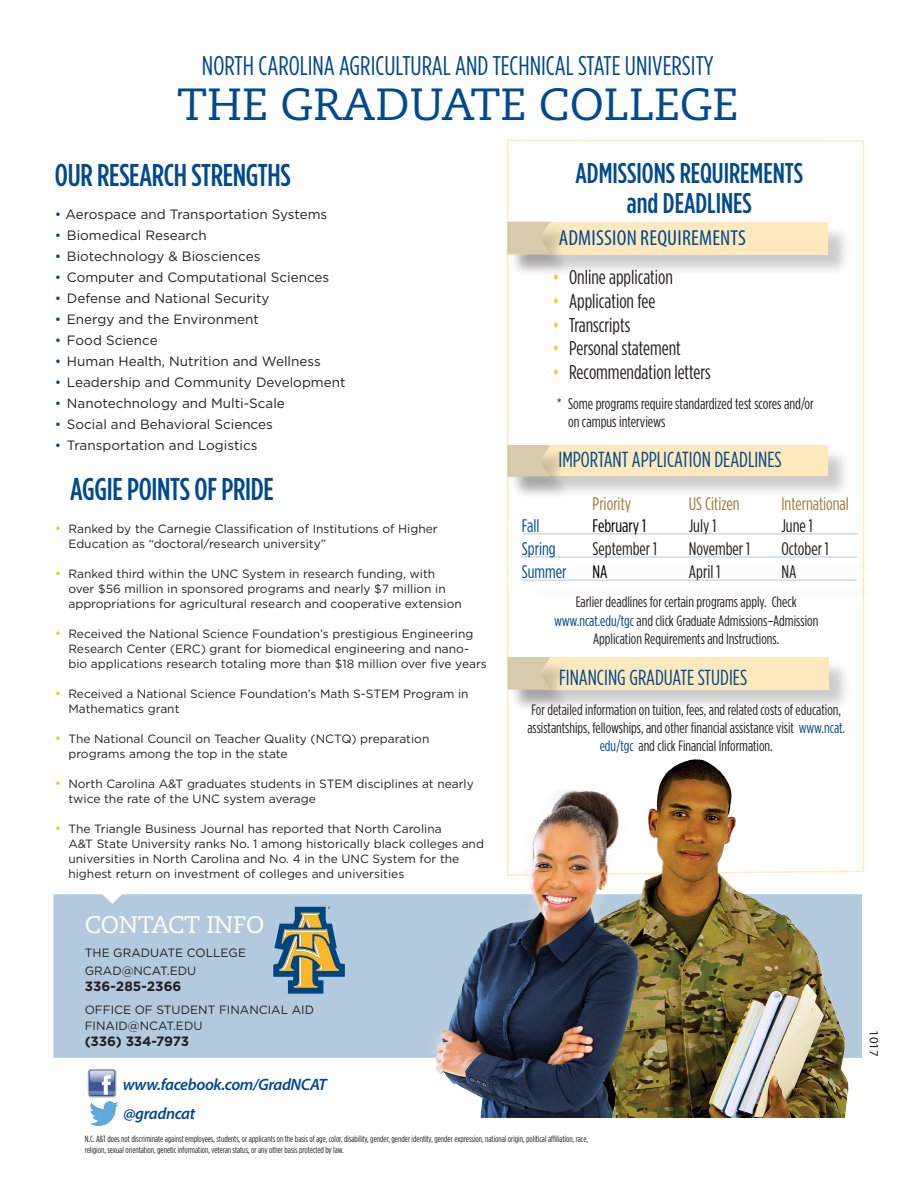
<style>
.page{position:relative;width:918px;height:1188px;background:#fff}
.page>*{position:absolute;margin:0;border:0;box-sizing:border-box;transform-origin:0 0}
.t1{font:45px "Caecilia";color:#004a8d}
.t2{font:500 condensed 31.5px "Gotham HTF";letter-spacing:-.01em;color:#004a8d}
.t3{font:500 condensed 28.5px "Gotham HTF";color:#004a8d}
.t4{font:condensed 27px "Gotham HTF";color:#004a8d}
.t5{font:24px "Caecilia";letter-spacing:-.01em;color:#fff}
.t6{font:condensed 21.75px "Gotham HTF";color:#004a8d}
.t7{font:condensed 21.75px "Myriad Pro";letter-spacing:.01em;color:#004a8d}
.t8{font:condensed 19.95px "Gotham HTF";color:#231f20}
.t9{font:condensed 18.15px "Gotham HTF";color:#231f20}
.t10{font:condensed 18.15px "Gotham HTF";color:#9c7c36}
.t11{font:condensed 18.15px "Gotham HTF";color:#004a8d}
.t12{font:condensed 18.15px "Gotham HTF";color:#000}
.t13{font:italic 600 16.5px "Myriad Pro";letter-spacing:-.025em;color:#004a8d}
.t14{font:condensed 15.45px "Gotham HTF";color:#231f20}
.t15{font:condensed 15px/18.1px "Gotham HTF";color:#231f20;text-align:center}
.t16{font:13.5px "Gotham HTF";color:#231f20}
.t17{font:700 13.5px "Gotham HTF";letter-spacing:-.005em;color:#231f20}
.t18{font:12.75px "Myriad Pro";color:#231f20}
.t19{font:12px/15px "Gotham HTF";color:#231f20}
.t20{font:condensed 9px/10.8px "Gotham HTF";color:#231f20}
.s1{color:#004a8d}
.s2{font-size:13.5px;color:#fec422}
.s3{color:#fec422}
.s4{color:#004583}
</style>
<div class="page">
<svg style="left:507px;top:139px;width:358px;height:619px"></svg>
<div style="left:53px;top:894px;width:368px;height:164px;background:#b3c9dd"></div>
<img style="left:421px;top:758px;width:444px;height:360px">
<svg style="left:273px;top:907px;width:72px;height:87px;background:#86958c"></svg>
<img style="left:89px;top:1102px;width:30px;height:23px">
<img style="left:87px;top:1069px;width:30px;height:28px">
<div style="left:510px;top:225px;width:341px;height:52px;background:#231f20;opacity:.75"></div>
<div style="left:508px;top:222px;width:320px;height:32px;background:#fee9be"></div>
<div style="left:510px;top:448px;width:341px;height:50px;background:#231f20;opacity:.75"></div>
<div style="left:508px;top:445px;width:320px;height:30px;background:#fee9be"></div>
<div style="left:511px;top:660px;width:341px;height:52px;background:#231f20;opacity:.75"></div>
<div style="left:508px;top:657px;width:320px;height:32px;background:#fee9be"></div>
<div style="left:510px;top:224px;width:62px;height:52px;background:#231f20;opacity:.75"></div>
<svg style="left:508px;top:222px;width:43px;height:32px"></svg>
<div style="left:510px;top:448px;width:62px;height:52px;background:#231f20;opacity:.75"></div>
<svg style="left:508px;top:445px;width:43px;height:32px"></svg>
<div style="left:510px;top:660px;width:62px;height:52px;background:#231f20;opacity:.75"></div>
<svg style="left:508px;top:657px;width:43px;height:32px"></svg>
<hr style="left:523px;top:533px;width:335px;height:1px;background:#004a8d">
<div style="left:526px;top:582px;width:352px;height:21px;background:#fdfdfd"></div>
<hr style="left:522px;top:580px;width:335px;height:1px;background:#004a8d">
<div style="left:526px;top:559px;width:352px;height:21px;background:#fdfdfd"></div>
<hr style="left:522px;top:557px;width:335px;height:1px;background:#004a8d">
<img style="left:716px;top:515px;width:16px;height:18px">
<img style="left:750px;top:538px;width:16px;height:18px">
<p class="t4" style="left:202px;top:51px;width:513px">NORTH CAROLINA AGRICULTURAL AND TECHNICAL STATE UNIVERSITY</p>
<p class="t1" style="left:177px;top:79px;width:563px">THE GRADUATE COLLEGE</p>
<p class="t2" style="left:55px;top:157px;width:237px">OUR RESEARCH STRENGTHS</p>
<p class="t16" style="left:55px;top:206px;width:274px"><span class="s1">•</span> Aerospace and Transportation Systems</p>
<p class="t16" style="left:55px;top:227px;width:153px"><span class="s1">•</span> Biomedical Research</p>
<p class="t16" style="left:55px;top:248px;width:207px"><span class="s1">•</span> Biotechnology &amp; Biosciences</p>
<p class="t16" style="left:55px;top:269px;width:276px"><span class="s1">•</span> Computer and Computational Sciences</p>
<p class="t16" style="left:55px;top:290px;width:216px"><span class="s1">•</span> Defense and National Security</p>
<p class="t16" style="left:55px;top:311px;width:205px"><span class="s1">•</span> Energy and the Environment</p>
<p class="t16" style="left:55px;top:332px;width:104px"><span class="s1">•</span> Food Science</p>
<p class="t16" style="left:55px;top:353px;width:267px"><span class="s1">•</span> Human Health, Nutrition and Wellness</p>
<p class="t16" style="left:55px;top:374px;width:292px"><span class="s1">•</span> Leadership and Community Development</p>
<p class="t16" style="left:55px;top:395px;width:232px"><span class="s1">•</span> Nanotechnology and Multi-Scale</p>
<p class="t16" style="left:55px;top:416px;width:219px"><span class="s1">•</span> Social and Behavioral Sciences</p>
<p class="t16" style="left:55px;top:437px;width:204px"><span class="s1">•</span> Transportation and Logistics</p>
<p class="t2" style="left:70px;top:472px;width:205px">AGGIE POINTS OF PRIDE</p>
<p class="t19" style="left:68px;top:521px;width:371px;text-indent:-14px"><span class="s2">•</span> Ranked by the Carnegie Classification of Institutions of Higher<br>Education as “doctoral/research university”</p>
<p class="t19" style="left:68px;top:566px;width:395px;text-indent:-14px"><span class="s2">•</span> Ranked third within the UNC System in research funding, with over $56 million in sponsored programs and nearly $7 million in appropriations for agricultural research and cooperative extension</p>
<p class="t19" style="left:55px;top:626px;width:420px"><span class="s2">•</span> Received the National Science Foundation’s prestigious Engineering</p>
<p class="t19" style="left:68px;top:641px;width:420px">Research Center (ERC) grant for biomedical engineering and nano&shy;bio applications research totaling more than $18 million over five years</p>
<p class="t19" style="left:68px;top:686px;width:402px;text-indent:-14px"><span class="s2">•</span> Received a National Science Foundation’s Math S-STEM Program in<br>Mathematics grant</p>
<p class="t19" style="left:55px;top:731px;width:376px"><span class="s2">•</span> The National Council on Teacher Quality (NCTQ) preparation</p>
<p class="t19" style="left:68px;top:746px;width:221px">programs among the top in the state</p>
<p class="t19" style="left:68px;top:776px;width:407px;text-indent:-14px"><span class="s2">•</span> North Carolina A&amp;T graduates students in STEM disciplines at nearly twice the rate of the UNC system average</p>
<p class="t19" style="left:55px;top:821px;width:388px"><span class="s2">•</span> The Triangle Business Journal has reported that North Carolina</p>
<p class="t19" style="left:68px;top:836px;width:417px">A&amp;T State University ranks No. 1 among historically black colleges and universities in North Carolina and No. 4 in the UNC System for the highest return on investment of colleges and universities</p>
<p class="t5" style="left:85px;top:911px;width:181px">CONTACT INFO</p>
<p class="t19" style="left:85px;top:945px;width:163px">THE GRADUATE COLLEGE</p>
<p class="t19" style="left:85px;top:963px;width:113px">GRAD@NCAT.EDU</p>
<p class="t17" style="left:85px;top:978px;width:98px">336-285-2366</p>
<p class="t19" style="left:85px;top:1002px;width:231px">OFFICE OF STUDENT FINANCIAL AID</p>
<p class="t19" style="left:85px;top:1018px;width:119px">FINAID@NCAT.EDU</p>
<p class="t17" style="left:85px;top:1034px;width:106px">(336) 334-7973</p>
<p class="t13" style="left:123px;top:1074px;width:205px">www.facebook.com/GradNCAT</p>
<p class="t13" style="left:124px;top:1103px;width:73px">@gradncat</p>
<p class="t3" style="left:576px;top:157px;width:229px">ADMISSIONS REQUIREMENTS</p>
<p class="t3" style="left:627px;top:187px;width:127px">and DEADLINES</p>
<p class="t7" style="left:559px;top:225px;width:189px">ADMISSION REQUIREMENTS</p>
<p class="t8" style="left:553px;top:266px;width:122px"><span class="s3">•</span> Online application</p>
<p class="t8" style="left:553px;top:290px;width:104px"><span class="s3">•</span> Application fee</p>
<p class="t8" style="left:553px;top:314px;width:79px"><span class="s3">•</span> Transcripts</p>
<p class="t8" style="left:553px;top:338px;width:130px"><span class="s3">•</span> Personal statement</p>
<p class="t8" style="left:553px;top:362px;width:159px"><span class="s3">•</span> Recommendation letters</p>
<p class="t14" style="left:557px;top:395px;width:258px">* Some programs require standardized test scores and/or</p>
<p class="t14" style="left:568px;top:413px;width:99px">on campus interviews</p>
<p class="t6" style="left:558px;top:448px;width:225px">IMPORTANT APPLICATION DEADLINES</p>
<p class="t10" style="left:593px;top:494px;width:40px">Priority</p>
<p class="t10" style="left:689px;top:494px;width:52px">US Citizen</p>
<p class="t10" style="left:781px;top:494px;width:69px">International</p>
<p class="t11" style="left:522px;top:516px;width:19px">Fall</p>
<p class="t12" style="left:593px;top:516px;width:55px">February 1</p>
<p class="t9" style="left:689px;top:516px;width:35px">July 15</p>
<p class="t9" style="left:781px;top:516px;width:33px">June 1</p>
<p class="t11" style="left:522px;top:539px;width:35px">Spring</p>
<p class="t9" style="left:593px;top:539px;width:66px">September 1</p>
<p class="t9" style="left:689px;top:539px;width:69px">November 15</p>
<p class="t9" style="left:781px;top:539px;width:49px">October 1</p>
<p class="t11" style="left:522px;top:562px;width:46px">Summer</p>
<p class="t12" style="left:593px;top:562px;width:17px">NA</p>
<p class="t9" style="left:689px;top:562px;width:33px">April 1</p>
<p class="t9" style="left:781px;top:562px;width:17px">NA</p>
<p class="t15" style="left:576px;top:593px;width:223px">Earlier deadlines for certain programs apply. Check</p>
<p class="t15" style="left:554px;top:611px;width:266px"><span class="s4">www.ncat.edu/tgc</span> and click Graduate Admissions–Admission</p>
<p class="t15" style="left:593px;top:629px;width:188px">Application Requirements and Instructions.</p>
<p class="t6" style="left:559px;top:665px;width:190px">FINANCING GRADUATE STUDIES</p>
<p class="t15" style="left:527px;top:700px;width:319px">For detailed information on tuition, fees, and related costs of education, assistantships, fellowships, and other financial assistance visit <span class="s1">www.ncat. edu/tgc</span> and click Financial Information.</p>
<p class="t20" style="left:85px;top:1134px;width:505px">N.C. A&amp;T does not discriminate against employees, students, or applicants on the basis of age, color, disability, gender, gender identity, gender expression, national origin, political affiliation, race, religion, sexual orientation, genetic information, veteran status, or any other basis protected by law.</p>
<p class="t18" style="left:882px;top:1030px;width:28px;rotate:90deg">1017</p>
</div>
